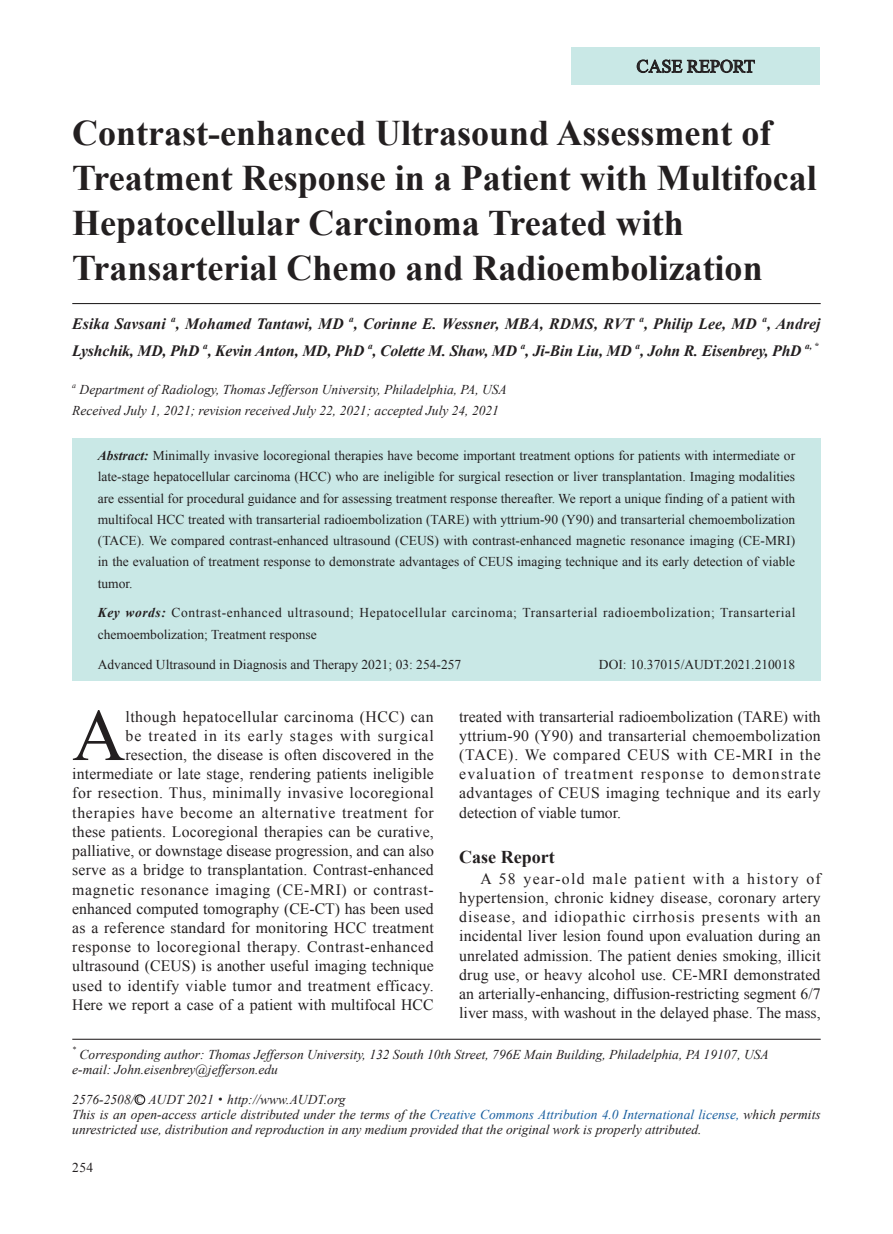
<style>
.page{position:relative;width:893px;height:1234px;background:#fff}
.page>*{position:absolute;margin:0;border:0;box-sizing:border-box;transform-origin:0 0}
.t1{font:73.8px "Times New Roman";color:#231f20}
.t2{font:700 36px/45px "Times New Roman";color:#231f20}
.t3{font:18px "Times New Roman";color:#231f20}
.t4{font:700 18px "Times New Roman";color:#231f20}
.t5{font:15.75px/19.2px "Times New Roman";letter-spacing:.015em;color:#231f20;text-align:justify}
.t6{font:italic 700 15.75px "Times New Roman";letter-spacing:-.01em;color:#231f20}
.t7{font:13.5px/21.3px "Times New Roman";color:#231f20;text-align:justify}
.t8{font:italic 13.5px/15px "Times New Roman";color:#231f20}
.t9{font:13.5px/21.3px "Times New Roman";letter-spacing:.04em;color:#231f20}
.t10{font:italic 700 9.15px "Times New Roman";color:#231f20}
.t11{font:italic 7.8px "Times New Roman";color:#231f20}
.s1{font-weight:700;font-style:italic}
.s2{font-style:normal;font-size:9.75px}
.s3{font-family:"Sim Sun";font-style:normal}
.s4{color:#175d9e}
</style>
<div class="page">
<div style="left:572px;top:47px;width:248px;height:38px;background:#c9e8e6"></div>
<svg style="left:636px;top:59px;width:119px;height:14px"></svg>
<div style="left:135px;top:1093px;width:10px;height:11px;border:1px solid #231f20;border-radius:50%"></div>
<div style="left:72px;top:438px;width:749px;height:243px;background:#c9e8e6"></div>
<hr style="left:72px;top:303px;width:749px;height:1px;background:#231f20">
<hr style="left:72px;top:1038px;width:749px;height:1px;background:#231f20">
<p class="t3" style="left:636px;top:54px;width:120px">CASE REPORT</p>
<h2 class="t2" style="left:72px;top:109px;width:746px">Contrast-enhanced Ultrasound Assessment of Treatment Response in a Patient with Multifocal Hepatocellular Carcinoma Treated with Transarterial Chemo and Radioembolization</h2>
<p class="t6" style="left:72px;top:313px;width:95px">Esika Savsani</p>
<p class="t10" style="left:171px;top:312px;width:6px">a</p>
<p class="t6" style="left:176px;top:313px;width:169px">, Mohamed Tantawi, MD</p>
<p class="t10" style="left:349px;top:312px;width:6px">a</p>
<p class="t6" style="left:354px;top:313px;width:282px">, Corinne E. Wessner, MBA, RDMS, RVT</p>
<p class="t10" style="left:639px;top:312px;width:6px">a</p>
<p class="t6" style="left:644px;top:313px;width:114px">, Philip Lee, MD</p>
<p class="t10" style="left:762px;top:312px;width:6px">a</p>
<p class="t6" style="left:767px;top:313px;width:55px">, Andrej</p>
<p class="t6" style="left:72px;top:340px;width:129px">Lyshchik, MD, PhD</p>
<p class="t10" style="left:203px;top:339px;width:6px">a</p>
<p class="t6" style="left:208px;top:340px;width:158px">, Kevin Anton, MD, PhD</p>
<p class="t10" style="left:368px;top:339px;width:6px">a</p>
<p class="t6" style="left:373px;top:340px;width:146px">, Colette M. Shaw, MD</p>
<p class="t10" style="left:521px;top:339px;width:6px">a</p>
<p class="t6" style="left:525px;top:340px;width:108px">, Ji-Bin Liu, MD</p>
<p class="t10" style="left:635px;top:339px;width:6px">a</p>
<p class="t6" style="left:640px;top:340px;width:163px">, John R. Eisenbrey, PhD</p>
<p class="t10" style="left:805px;top:339px;width:15px">a, *</p>
<p class="t11" style="left:72px;top:379px;width:5px">a</p>
<p class="t8" style="left:72px;top:378px;width:436px;line-height:21.3px;text-align:center">Department of Radiology, Thomas Jefferson University, Philadelphia, PA, USA<br>Received July 1, 2021; revision received July 22, 2021; accepted July 24, 2021</p>
<p class="t7" style="left:98px;top:444px;width:699px"><span class="s1">Abstract:</span> Minimally invasive locoregional therapies have become important treatment options for patients with intermediate or late-stage hepatocellular carcinoma (HCC) who are ineligible for surgical resection or liver transplantation. Imaging modalities are essential for procedural guidance and for assessing treatment response thereafter. We report a unique finding of a patient with multifocal HCC treated with transarterial radioembolization (TARE) with yttrium-90 (Y90) and transarterial chemoembolization (TACE). We compared contrast-enhanced ultrasound (CEUS) with contrast-enhanced magnetic resonance imaging (CE-MRI) in the evaluation of treatment response to demonstrate advantages of CEUS imaging technique and its early detection of viable tumor.</p>
<p class="t9" style="left:98px;top:602px;width:699px"><span class="s1">Key words:</span> Contrast-enhanced ultrasound; Hepatocellular carcinoma; Transarterial radioembolization; Transarterial chemoembolization; Treatment response</p>
<p class="t7" style="left:98px;top:653px;width:365px">Advanced Ultrasound in Diagnosis and Therapy 2021; 03: 254-257</p>
<p class="t7" style="left:599px;top:653px;width:198px">DOI: 10.37015/AUDT.2021.210018</p>
<h1 class="t1" style="left:72px;top:685px;width:55px">A</h1>
<p class="t5" style="left:72px;top:706px;width:363px;text-align:right">lthough hepatocellular carcinoma (HCC) can<br>be treated in its early stages with surgical resection, the disease is often discovered in the intermediate or late stage, rendering patients ineligible for resection. Thus, minimally invasive locoregional therapies have become an alternative treatment for these patients. Locoregional therapies can be curative, palliative, or downstage disease progression, and can also serve as a bridge to transplantation. Contrast-enhanced magnetic resonance imaging (CE-MRI) or contrast&shy;enhanced computed tomography (CE-CT) has been used as a reference standard for monitoring HCC treatment response to locoregional therapy. Contrast-enhanced ultrasound (CEUS) is another useful imaging technique used to identify viable tumor and treatment efficacy.<br>Here we report a case of a patient with multifocal HCC</p>
<p class="t5" style="left:459px;top:706px;width:363px">treated with transarterial radioembolization (TARE) with yttrium-90 (Y90) and transarterial chemoembolization (TACE). We compared CEUS with CE-MRI in the evaluation of treatment response to demonstrate advantages of CEUS imaging technique and its early detection of viable tumor.</p>
<p class="t4" style="left:459px;top:844px;width:97px">Case Report</p>
<p class="t5" style="left:459px;top:868px;width:363px;text-indent:21px">A 58 year-old male patient with a history of hypertension, chronic kidney disease, coronary artery disease, and idiopathic cirrhosis presents with an incidental liver lesion found upon evaluation during an unrelated admission. The patient denies smoking, illicit drug use, or heavy alcohol use. CE-MRI demonstrated an arterially-enhancing, diffusion-restricting segment 6/7 liver mass, with washout in the delayed phase. The mass,</p>
<p class="t11" style="left:72px;top:1044px;width:5px">*</p>
<p class="t8" style="left:72px;top:1046px;width:698px;text-indent:7px">Corresponding author: Thomas Jefferson University, 132 South 10th Street, 796E Main Building, Philadelphia, PA 19107, USA e-mail: John.eisenbrey@jefferson.edu</p>
<p class="t8" style="left:72px;top:1091px;width:750px">2576-2508/ <span class="s2">C</span> AUDT 2021<span class="s3">·</span>http://www.AUDT.org<br>This is an open-access article distributed under the terms of the <span class="s4">Creative Commons Attribution 4.0 International license,</span> which permits unrestricted use, distribution and reproduction in any medium provided that the original work is properly attributed.</p>
<p class="t7" style="left:72px;top:1156px;width:22px">254</p>
</div>
